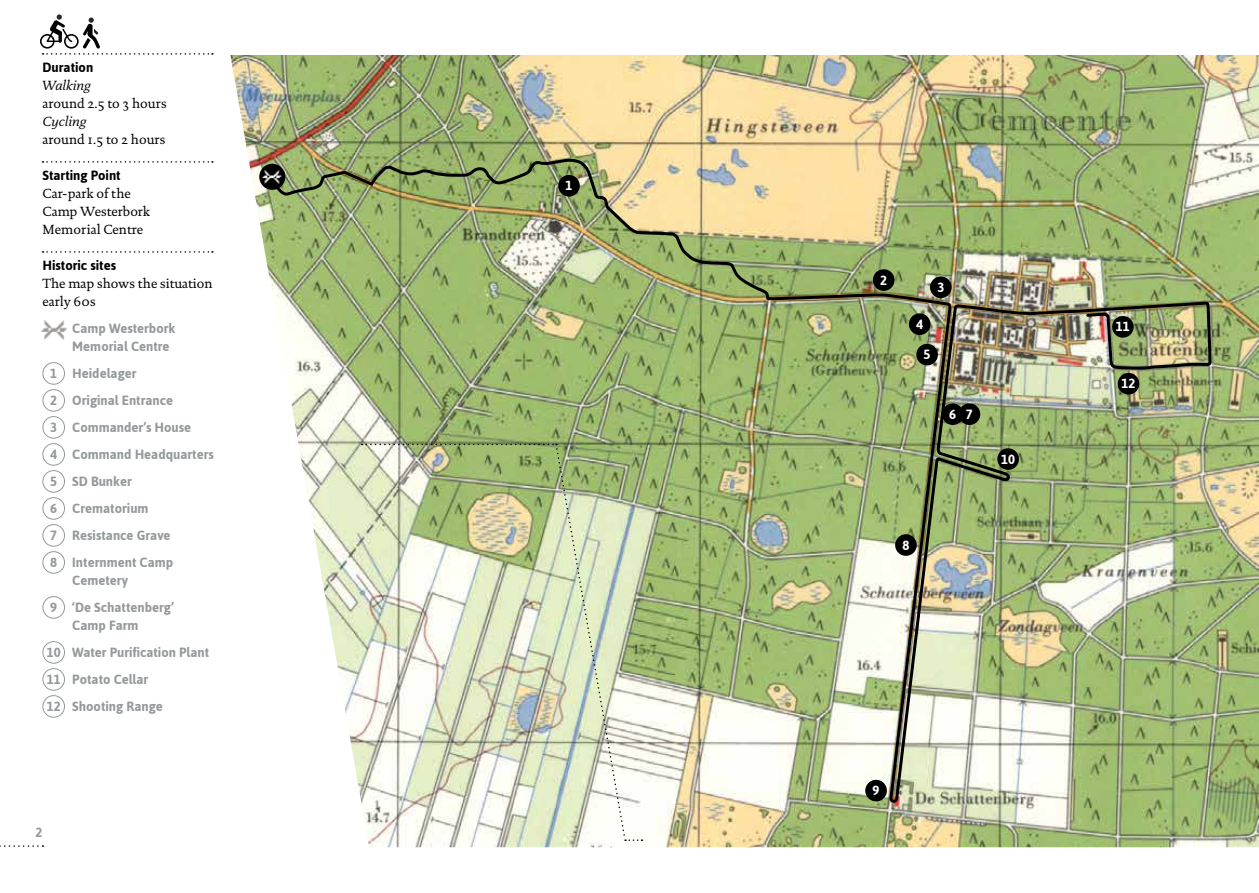
<style>
.page{position:relative;width:1259px;height:893px;background:#fff}
.page>*{position:absolute;margin:0;border:0;box-sizing:border-box;transform-origin:0 0}
.t1{font:700 15px/27px "Jaldi";color:#95999b}
.t2{font:700 15px "Jaldi";color:#000}
.t3{font:700 15px "Jaldi";color:#fff}
.t4{font:13.5px/18px "DTL Documenta SP Regular";color:#000}
.t5{font:italic 13.5px "DTL Documenta SP Regular";color:#000}
</style>
<div class="page">
<img style="left:230px;top:55px;width:1029px;height:792px">
<svg style="left:43px;top:161px;width:170px;height:2px"></svg>
<svg style="left:43px;top:251px;width:170px;height:2px"></svg>
<svg style="left:40px;top:14px;width:173px;height:41px"></svg>
<div style="left:42px;top:362px;width:23px;height:23px;border:1px solid #95999b;border-radius:50%"></div>
<div style="left:42px;top:389px;width:23px;height:23px;border:1px solid #95999b;border-radius:50%"></div>
<div style="left:42px;top:416px;width:23px;height:23px;border:1px solid #95999b;border-radius:50%"></div>
<div style="left:42px;top:443px;width:23px;height:23px;border:1px solid #95999b;border-radius:50%"></div>
<div style="left:42px;top:470px;width:23px;height:23px;border:1px solid #95999b;border-radius:50%"></div>
<div style="left:42px;top:497px;width:23px;height:23px;border:1px solid #95999b;border-radius:50%"></div>
<div style="left:42px;top:524px;width:23px;height:23px;border:1px solid #95999b;border-radius:50%"></div>
<div style="left:42px;top:551px;width:23px;height:23px;border:1px solid #95999b;border-radius:50%"></div>
<div style="left:42px;top:596px;width:23px;height:23px;border:1px solid #95999b;border-radius:50%"></div>
<div style="left:42px;top:641px;width:23px;height:23px;border:1px solid #95999b;border-radius:50%"></div>
<div style="left:42px;top:668px;width:23px;height:23px;border:1px solid #95999b;border-radius:50%"></div>
<div style="left:42px;top:695px;width:23px;height:23px;border:1px solid #95999b;border-radius:50%"></div>
<svg style="left:0;top:845px;width:44px;height:2px"></svg>
<svg style="left:361px;top:805px;width:281px;height:36px"></svg>
<img style="left:271px;top:157px;width:942px;height:648px">
<div style="left:259px;top:164px;width:26px;height:26px;background:#000;border-radius:50%"></div>
<img style="left:263px;top:169px;width:18px;height:14px">
<div style="left:873px;top:269px;width:21px;height:22px;background:#000;border-radius:50%"></div>
<div style="left:930px;top:276px;width:21px;height:22px;background:#000;border-radius:50%"></div>
<div style="left:909px;top:313px;width:21px;height:22px;background:#000;border-radius:50%"></div>
<div style="left:916px;top:344px;width:22px;height:21px;background:#000;border-radius:50%"></div>
<div style="left:895px;top:534px;width:21px;height:22px;background:#000;border-radius:50%"></div>
<div style="left:865px;top:780px;width:22px;height:21px;background:#000;border-radius:50%"></div>
<div style="left:997px;top:448px;width:22px;height:22px;background:#000;border-radius:50%"></div>
<div style="left:1112px;top:316px;width:21px;height:22px;background:#000;border-radius:50%"></div>
<div style="left:1117px;top:373px;width:22px;height:22px;background:#000;border-radius:50%"></div>
<div style="left:942px;top:403px;width:21px;height:22px;background:#000;border-radius:50%"></div>
<div style="left:958px;top:403px;width:22px;height:22px;background:#000;border-radius:50%"></div>
<img style="left:41px;top:320px;width:26px;height:19px">
<div style="left:558px;top:175px;width:22px;height:22px;background:#000;border-radius:50%"></div>
<p class="t2" style="left:43px;top:58px;width:52px">Duration</p>
<p class="t5" style="left:43px;top:77px;width:50px">Walking</p>
<p class="t4" style="left:43px;top:94px;width:126px">around 2.5 to 3 hours</p>
<p class="t5" style="left:43px;top:113px;width:45px">Cycling</p>
<p class="t4" style="left:43px;top:130px;width:124px">around 1.5 to 2 hours</p>
<p class="t2" style="left:43px;top:166px;width:80px">Starting Point</p>
<p class="t4" style="left:43px;top:184px;width:109px">Car-park of the<br>Camp Westerbork<br>Memorial Centre</p>
<p class="t2" style="left:43px;top:256px;width:75px">Historic sites</p>
<p class="t4" style="left:43px;top:274px;width:172px">The map shows the situation early 60s</p>
<p class="t1" style="left:50px;top:359px;width:8px;text-align:justify">1<br>2<br>3<br>4<br>5<br>6<br>7<br>8</p>
<p class="t1" style="left:50px;top:593px;width:8px">9</p>
<p class="t1" style="left:47px;top:638px;width:15px;text-align:justify">10<br>11<br>12</p>
<p class="t1" style="left:72px;top:319px;width:105px;line-height:18px">Camp Westerbork<br>Memorial Centre</p>
<p class="t1" style="left:72px;top:359px;width:143px">Heidelager<br>Original Entrance<br>Commander’s House<br>Command Headquarters<br>SD Bunker<br>Crematorium<br>Resistance Grave<br>Internment Camp</p>
<p class="t1" style="left:72px;top:566px;width:103px">Cemetery<br>‘De Schattenberg’</p>
<p class="t1" style="left:72px;top:611px;width:138px">Camp Farm<br>Water Purification Plant<br>Potato Cellar<br>Shooting Range</p>
<p class="t1" style="left:36px;top:818px;width:8px">2</p>
<p class="t3" style="left:565px;top:176px;width:8px">1</p>
<p class="t3" style="left:880px;top:271px;width:8px">2</p>
<p class="t3" style="left:916px;top:315px;width:8px">4</p>
<p class="t3" style="left:937px;top:278px;width:8px">3</p>
<p class="t3" style="left:923px;top:345px;width:8px">5</p>
<p class="t3" style="left:949px;top:405px;width:25px">6 7</p>
<p class="t3" style="left:1001px;top:450px;width:15px">10</p>
<p class="t3" style="left:902px;top:536px;width:8px">8</p>
<p class="t3" style="left:872px;top:781px;width:8px">9</p>
<p class="t3" style="left:1116px;top:317px;width:15px">11</p>
<p class="t3" style="left:1121px;top:374px;width:15px">12</p>
</div>
